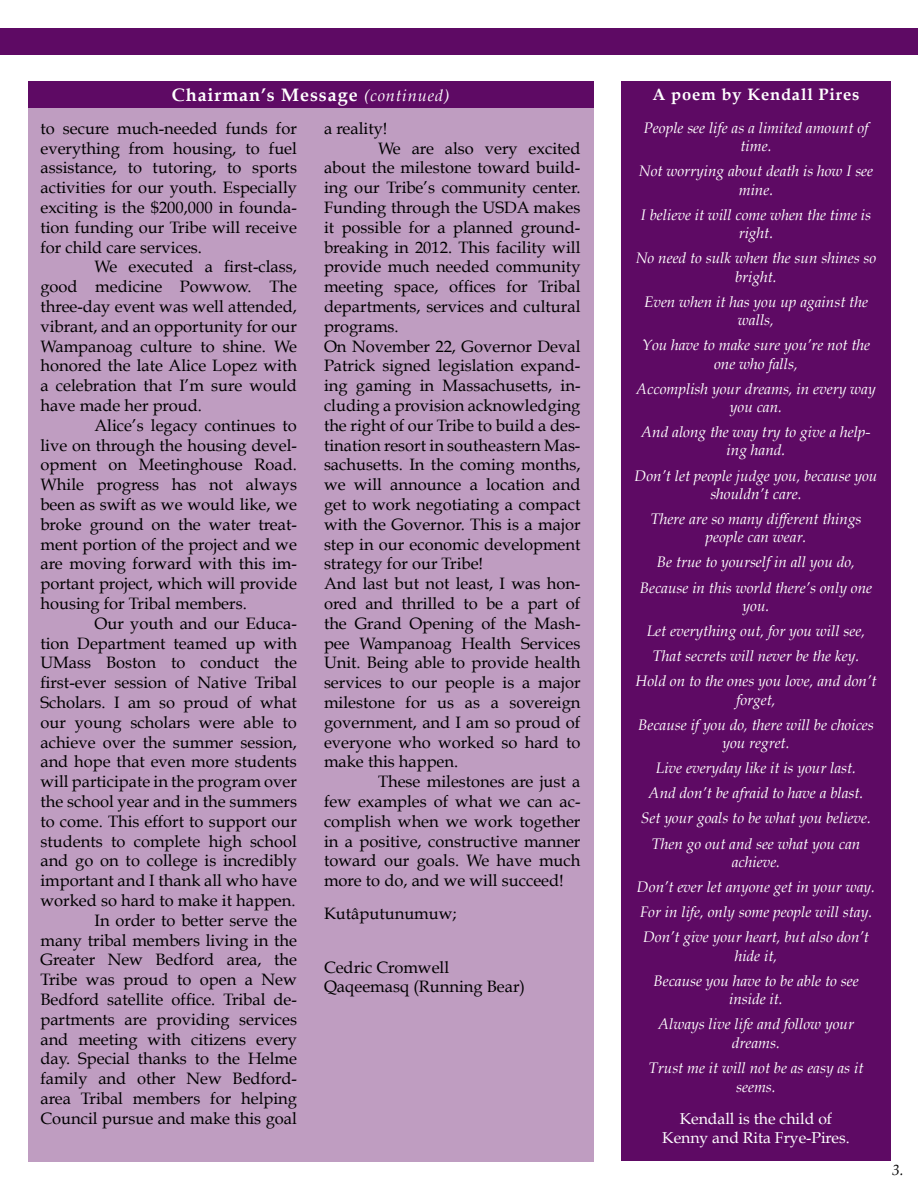
<style>
.page{position:relative;width:918px;height:1188px;background:#fff}
.page>*{position:absolute;margin:0;border:0;box-sizing:border-box;transform-origin:0 0}
.t1{font:700 18px "Book Antiqua";letter-spacing:.05em;color:#fff}
.t2{font:16.5px/19.8px "Book Antiqua";color:#000;text-align:justify}
.t3{font:700 16.5px "Book Antiqua";letter-spacing:.05em;color:#fff}
.t4{font:15.75px/18.9px "Book Antiqua";color:#fff;text-align:center}
.t5{font:italic 15.3px/25px "Book Antiqua";color:#fff;text-align:center}
.t6{font:italic 15px "Book Antiqua";color:#000}
.s1{font-weight:400;font-style:italic;font-size:16.5px}
</style>
<div class="page">
<div style="left:0;top:28px;width:918px;height:27px;background:#5e0a64"></div>
<div style="left:28px;top:105px;width:566px;height:1057px;background:#bf9dc1"></div>
<div style="left:28px;top:81px;width:566px;height:27px;background:#5e0a64"></div>
<div style="left:621px;top:82px;width:270px;height:1079px;background:#5e0a64"></div>
<p class="t1" style="left:172px;top:85px;width:279px">Chairman’s Message <span class="s1">(continued)</span></p>
<p class="t2" style="left:40px;top:118px;width:258px">to secure much-needed funds for everything from housing, to fuel assistance, to tutoring, to sports activities for our youth. Especially exciting is the $200,000 in founda&shy;tion funding our Tribe will receive for child care services.</p>
<p class="t2" style="left:40px;top:257px;width:258px;text-indent:54px">We executed a first-class, good medicine Powwow. The three-day event was well attended, vibrant, and an opportunity for our Wampanoag culture to shine. We honored the late Alice Lopez with a celebration that I’m sure would have made her proud.</p>
<p class="t2" style="left:40px;top:415px;width:258px;text-indent:54px">Alice’s legacy continues to live on through the housing devel&shy;opment on Meetinghouse Road.<br>While progress has not always been as swift as we would like, we broke ground on the water treat&shy;ment portion of the project and we are moving forward with this im&shy;portant project, which will provide housing for Tribal members.</p>
<p class="t2" style="left:40px;top:613px;width:258px;text-align:right">Our youth and our Educa-<br>tion Department teamed up with<br>UMass Boston to conduct the first-ever session of Native Tribal<br>Scholars. I am so proud of what our young scholars were able to achieve over the summer session, and hope that even more students will participate in the program over the school year and in the summers to come. This effort to support our students to complete high school and go on to college is incredibly important and I thank all who have worked so hard to make it happen.<br>In order to better serve the<br>many tribal members living in the<br>Greater New Bedford area, the<br>Tribe was proud to open a New<br>Bedford satellite office. Tribal de&shy;partments are providing services and meeting with citizens every day. Special thanks to the Helme family and other New Bedford&shy;area Tribal members for helping<br>Council pursue and make this goal</p>
<p class="t2" style="left:324px;top:118px;width:65px">a reality!</p>
<p class="t2" style="left:378px;top:138px;width:204px">We are also very excited</p>
<p class="t2" style="left:324px;top:158px;width:258px">about the milestone toward build-</p>
<p class="t2" style="left:324px;top:178px;width:258px">ing our Tribe’s community center.</p>
<p class="t2" style="left:324px;top:197px;width:258px">Funding through the USDA makes</p>
<p class="t2" style="left:324px;top:217px;width:258px">it possible for a planned ground-</p>
<p class="t2" style="left:324px;top:237px;width:258px">breaking in 2012. This facility will</p>
<p class="t2" style="left:324px;top:257px;width:258px">provide much needed community</p>
<p class="t2" style="left:324px;top:277px;width:258px">meeting space, offices for Tribal</p>
<p class="t2" style="left:324px;top:296px;width:258px">departments, services and cultural</p>
<p class="t2" style="left:324px;top:316px;width:76px">programs.</p>
<p class="t2" style="left:324px;top:336px;width:258px">On November 22, Governor Deval</p>
<p class="t2" style="left:324px;top:356px;width:258px">Patrick signed legislation expand-</p>
<p class="t2" style="left:324px;top:376px;width:258px">ing gaming in Massachusetts, in-</p>
<p class="t2" style="left:324px;top:395px;width:258px">cluding a provision acknowledging</p>
<p class="t2" style="left:324px;top:415px;width:258px">the right of our Tribe to build a des-</p>
<p class="t2" style="left:324px;top:435px;width:258px">tination resort in southeastern Mas-</p>
<p class="t2" style="left:324px;top:455px;width:258px">sachusetts. In the coming months,</p>
<p class="t2" style="left:324px;top:475px;width:258px">we will announce a location and</p>
<p class="t2" style="left:324px;top:494px;width:258px">get to work negotiating a compact</p>
<p class="t2" style="left:324px;top:514px;width:258px">with the Governor. This is a major</p>
<p class="t2" style="left:324px;top:534px;width:258px">step in our economic development</p>
<p class="t2" style="left:324px;top:554px;width:161px">strategy for our Tribe!</p>
<p class="t2" style="left:324px;top:574px;width:258px">And last but not least, I was hon-</p>
<p class="t2" style="left:324px;top:593px;width:258px">ored and thrilled to be a part of</p>
<p class="t2" style="left:324px;top:613px;width:258px">the Grand Opening of the Mash-</p>
<p class="t2" style="left:324px;top:633px;width:258px">pee Wampanoag Health Services</p>
<p class="t2" style="left:324px;top:653px;width:258px">Unit. Being able to provide health</p>
<p class="t2" style="left:324px;top:673px;width:258px">services to our people is a major</p>
<p class="t2" style="left:324px;top:692px;width:258px">milestone for us as a sovereign</p>
<p class="t2" style="left:324px;top:712px;width:258px">government, and I am so proud of</p>
<p class="t2" style="left:324px;top:732px;width:258px">everyone who worked so hard to</p>
<p class="t2" style="left:324px;top:752px;width:136px">make this happen.</p>
<p class="t2" style="left:378px;top:772px;width:204px">These milestones are just a</p>
<p class="t2" style="left:324px;top:791px;width:258px">few examples of what we can ac-</p>
<p class="t2" style="left:324px;top:811px;width:258px">complish when we work together</p>
<p class="t2" style="left:324px;top:831px;width:258px">in a positive, constructive manner</p>
<p class="t2" style="left:324px;top:851px;width:258px">toward our goals. We have much</p>
<p class="t2" style="left:324px;top:871px;width:241px">more to do, and we will succeed!</p>
<p class="t2" style="left:324px;top:904px;width:134px">Kutâputunumuw;</p>
<p class="t2" style="left:324px;top:957px;width:203px">Cedric Cromwell<br>Qaqeemasq (Running Bear)</p>
<p class="t3" style="left:653px;top:85px;width:208px">A poem by Kendall Pires</p>
<p class="t5" style="left:644px;top:119px;width:226px;line-height:18.3px">People see life as a limited amount of time.</p>
<p class="t5" style="left:639px;top:162px;width:236px;line-height:18.3px">Not worrying about death is how I see mine.</p>
<p class="t5" style="left:641px;top:206px;width:232px;line-height:18.3px">I believe it will come when the time is right.</p>
<p class="t5" style="left:636px;top:249px;width:242px;line-height:18.3px">No need to sulk when the sun shines so bright.</p>
<p class="t5" style="left:644px;top:293px;width:225px;line-height:18.3px">Even when it has you up against the walls,</p>
<p class="t5" style="left:642px;top:336px;width:230px;line-height:18.3px">You have to make sure you’re not the one who falls,</p>
<p class="t5" style="left:636px;top:380px;width:241px;line-height:18.3px">Accomplish your dreams, in every way you can.</p>
<p class="t5" style="left:641px;top:423px;width:231px;line-height:18.3px">And along the way try to give a help&shy;ing hand.</p>
<p class="t5" style="left:634px;top:466px;width:244px;line-height:18.3px">Don’t let people judge you, because you shouldn’t care.</p>
<p class="t5" style="left:650px;top:510px;width:213px;line-height:18.3px">There are so many different things people can wear.</p>
<p class="t5" style="left:640px;top:550px;width:234px">Be true to yourself in all you do,<br>Because in this world there’s only one</p>
<p class="t5" style="left:635px;top:594px;width:242px">you.<br>Let everything out, for you will see,<br>That secrets will never be the key.<br>Hold on to the ones you love, and don’t</p>
<p class="t5" style="left:638px;top:687px;width:237px">forget,<br>Because if you do, there will be choices</p>
<p class="t5" style="left:641px;top:731px;width:232px">you regret.<br>Live everyday like it is your last.<br>And don’t be afraid to have a blast.<br>Set your goals to be what you believe.<br>Then go out and see what you can</p>
<p class="t5" style="left:637px;top:849px;width:240px">achieve.<br>Don’t ever let anyone get in your way.<br>For in life, only some people will stay.<br>Don’t give your heart, but also don’t</p>
<p class="t5" style="left:653px;top:943px;width:207px">hide it,<br>Because you have to be able to see</p>
<p class="t5" style="left:658px;top:987px;width:197px">inside it.<br>Always live life and follow your</p>
<p class="t5" style="left:649px;top:1030px;width:216px">dreams.<br>Trust me it will not be as easy as it</p>
<p class="t5" style="left:736px;top:1074px;width:41px">seems.</p>
<p class="t4" style="left:662px;top:1109px;width:189px">Kendall is the child of<br>Kenny and Rita Frye-Pires.</p>
<p class="t6" style="left:892px;top:1161px;width:13px">3.</p>
</div>
